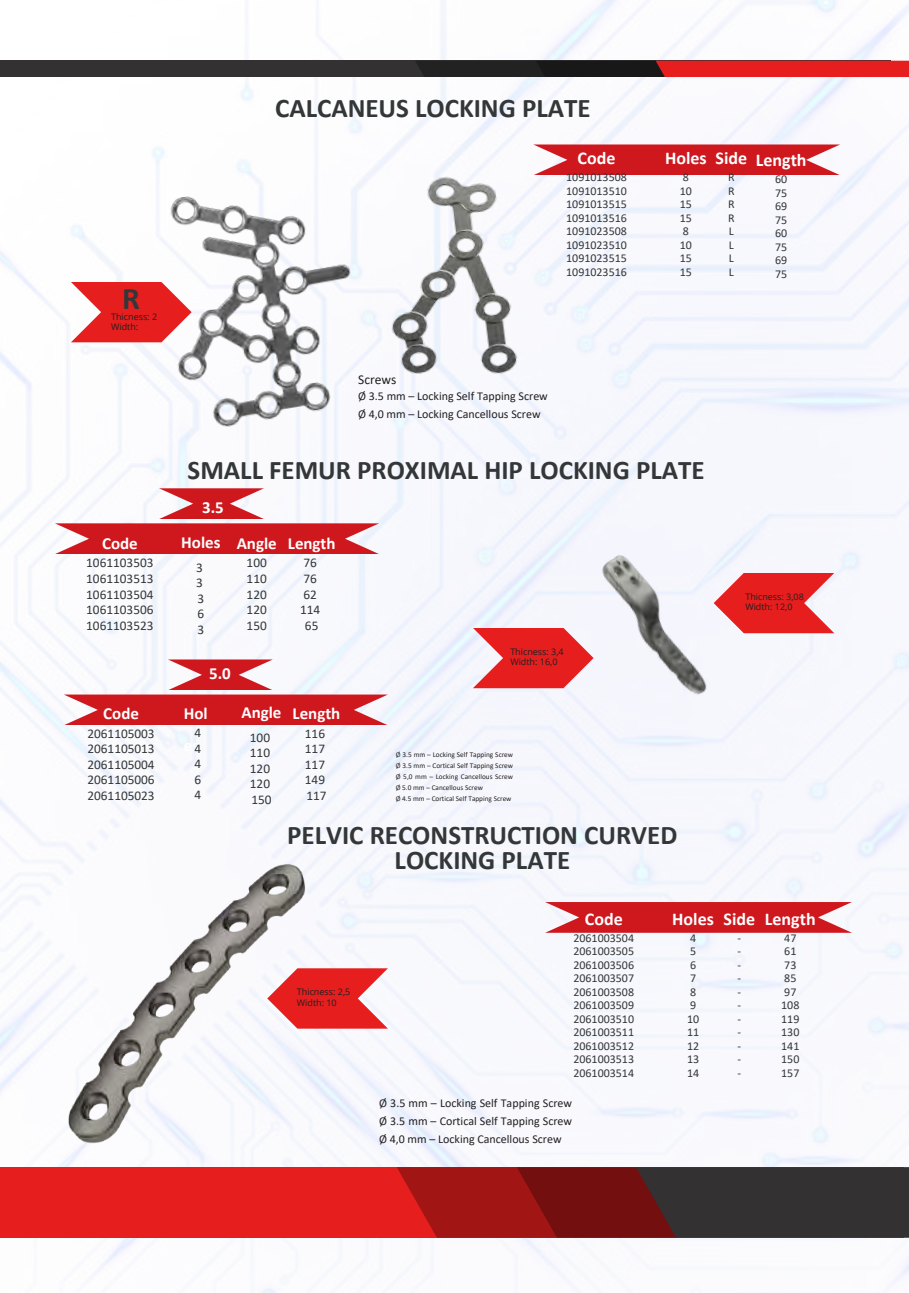
<style>
.page{position:relative;width:909px;height:1293px;background:#fff}
.page>*{position:absolute;margin:0;border:0;box-sizing:border-box;transform-origin:0 0}
.t1{font:700 31.5px "Calibri";color:#333738}
.t2{font:700 27px/24.8px "Calibri";color:#333738;text-align:center}
.t3{font:700 18px "Calibri";color:#fff}
.t4{font:700 16.95px/35px "Calibri";color:#fff;text-align:right}
.t5{font:13.5px "Calibri";color:#231f20}
.t6{font:13.35px/15.5px "Calibri";color:#333738;text-align:justify}
.t7{font:12px/13.5px "Calibri";color:#333738;text-align:justify}
.t8{font:12px/18px "Calibri";color:#231f20}
.t9{font:9px/10.2px "Open Sans";color:#231f20}
.t10{font:7.35px/10.9px "Calibri";color:#231f20}
</style>
<div class="page">
<img style="left:0;top:0;width:909px;height:1293px">
<svg style="left:533px;top:144px;width:307px;height:31px;background:#d3343a"></svg>
<div style="left:0;top:1167px;width:903px;height:70px;background:#e61e1e"></div>
<svg style="left:397px;top:1167px;width:512px;height:70px;background:#642122"></svg>
<div style="left:0;top:61px;width:891px;height:16px;background:#333132"></div>
<svg style="left:416px;top:61px;width:493px;height:16px"></svg>
<svg style="left:724px;top:573px;width:110px;height:60px"></svg>
<img style="left:161px;top:190px;width:204px;height:248px">
<svg style="left:71px;top:282px;width:121px;height:60px"></svg>
<img style="left:373px;top:164px;width:152px;height:238px">
<svg style="left:545px;top:902px;width:307px;height:31px;background:#d23238"></svg>
<svg style="left:473px;top:628px;width:112px;height:60px"></svg>
<img style="left:585px;top:539px;width:139px;height:181px">
<svg style="left:55px;top:488px;width:324px;height:66px"></svg>
<svg style="left:64px;top:659px;width:324px;height:66px"></svg>
<img style="left:55px;top:854px;width:264px;height:298px">
<svg style="left:267px;top:968px;width:121px;height:60px"></svg>
<h1 class="t1" style="left:122px;top:285px;width:19px">R</h1>
<p class="t9" style="left:111px;top:311px;width:48px">Thicness: 2<br>Width:</p>
<h3 class="t4" style="left:102px;top:527px;width:37px">Code</h3>
<p class="t6" style="left:86px;top:556px;width:69px">1061103503<br>1061103513<br>1061103504<br>1061103506<br>1061103523</p>
<h3 class="t4" style="left:103px;top:697px;width:37px">Code</h3>
<p class="t6" style="left:87px;top:726px;width:69px">2061105003<br>2061105013<br>2061105004<br>2061105006<br>2061105023</p>
<h2 class="t2" style="left:275px;top:98px;width:317px">CALCANEUS LOCKING PLATE</h2>
<h3 class="t3" style="left:578px;top:151px;width:39px">Code</h3>
<p class="t7" style="left:566px;top:171px;width:62px">1091013508<br>1091013510<br>1091013515<br>1091013516<br>1091023508<br>1091023510<br>1091023515<br>1091023516</p>
<h3 class="t3" style="left:665px;top:151px;width:43px">Holes</h3>
<p class="t7" style="left:680px;top:171px;width:14px;text-align:left">8<br>10<br>15<br>15<br>8<br>10<br>15<br>15</p>
<h3 class="t3" style="left:716px;top:151px;width:33px">Side</h3>
<p class="t7" style="left:728px;top:171px;width:8px">R R R R L L L L</p>
<h3 class="t3" style="left:756px;top:153px;width:52px">Length</h3>
<p class="t7" style="left:775px;top:173px;width:14px">60<br>75<br>69<br>75<br>60<br>75<br>69<br>75</p>
<p class="t5" style="left:358px;top:374px;width:40px">Screws</p>
<p class="t8" style="left:358px;top:388px;width:191px">Ø 3.5 mm – Locking Self Tapping Screw<br>Ø 4,0 mm – Locking Cancellous Screw</p>
<h2 class="t2" style="left:188px;top:460px;width:518px">SMALL FEMUR PROXIMAL HIP LOCKING PLATE</h2>
<h3 class="t4" style="left:181px;top:492px;width:44px">3.5<br>Holes</h3>
<p class="t6" style="left:196px;top:560px;width:10px">3<br>3<br>3<br>6<br>3</p>
<h3 class="t4" style="left:237px;top:527px;width:42px">Angle</h3>
<p class="t6" style="left:247px;top:556px;width:22px">100<br>110<br>120<br>120<br>150</p>
<h3 class="t4" style="left:288px;top:527px;width:49px">Length</h3>
<p class="t6" style="left:300px;top:556px;width:22px;text-align:center">76<br>76<br>62<br>114<br>65</p>
<h3 class="t4" style="left:209px;top:657px;width:23px">5.0</h3>
<p class="t9" style="left:510px;top:646px;width:55px">Thicness: 3,4<br>Width: 16,0</p>
<h3 class="t4" style="left:184px;top:698px;width:25px;line-height:32.7px;text-align:left">Hol es</h3>
<h3 class="t4" style="left:241px;top:697px;width:42px">Angle</h3>
<p class="t6" style="left:195px;top:726px;width:8px">4<br>4<br>4<br>6<br>4</p>
<p class="t6" style="left:250px;top:730px;width:23px">100<br>110<br>120<br>120<br>150</p>
<h3 class="t4" style="left:293px;top:697px;width:49px">Length</h3>
<p class="t6" style="left:305px;top:726px;width:23px">116<br>117<br>117<br>149<br>117</p>
<p class="t10" style="left:396px;top:750px;width:119px">Ø 3.5 mm – Locking Self Tapping Screw Ø 3.5 mm – Cortical Self Tapping Screw Ø 5,0 mm – Locking Cancellous Screw Ø 5.0 mm – Cancellous Screw<br>Ø 4.5 mm – Cortical Self Tapping Screw</p>
<h2 class="t2" style="left:287px;top:825px;width:392px">PELVIC RECONSTRUCTION CURVED<br>LOCKING PLATE</h2>
<p class="t9" style="left:745px;top:592px;width:60px">Thicness: 3,08<br>Width: 12,0</p>
<p class="t9" style="left:297px;top:987px;width:55px">Thicness: 2,5<br>Width: 10</p>
<h3 class="t3" style="left:585px;top:911px;width:39px">Code</h3>
<p class="t7" style="left:573px;top:932px;width:62px">2061003504<br>2061003505<br>2061003506<br>2061003507<br>2061003508<br>2061003509<br>2061003510<br>2061003511<br>2061003512<br>2061003513<br>2061003514</p>
<p class="t8" style="left:379px;top:1095px;width:194px;text-align:justify">Ø 3.5 mm – Locking Self Tapping Screw Ø 3.5 mm – Cortical Self Tapping Screw Ø 4,0 mm – Locking Cancellous Screw</p>
<h3 class="t3" style="left:672px;top:911px;width:43px">Holes</h3>
<p class="t7" style="left:687px;top:932px;width:14px;text-align:left">4<br>5<br>6<br>7<br>8<br>9<br>10<br>11<br>12<br>13<br>14</p>
<h3 class="t3" style="left:724px;top:911px;width:33px">Side</h3>
<p class="t7" style="left:738px;top:932px;width:5px">- - - - - - - - - - -</p>
<h3 class="t3" style="left:765px;top:911px;width:52px">Length</h3>
<p class="t7" style="left:781px;top:932px;width:20px;text-align:left">47<br>61<br>73<br>85<br>97<br>108<br>119<br>130<br>141<br>150<br>157</p>
</div>
